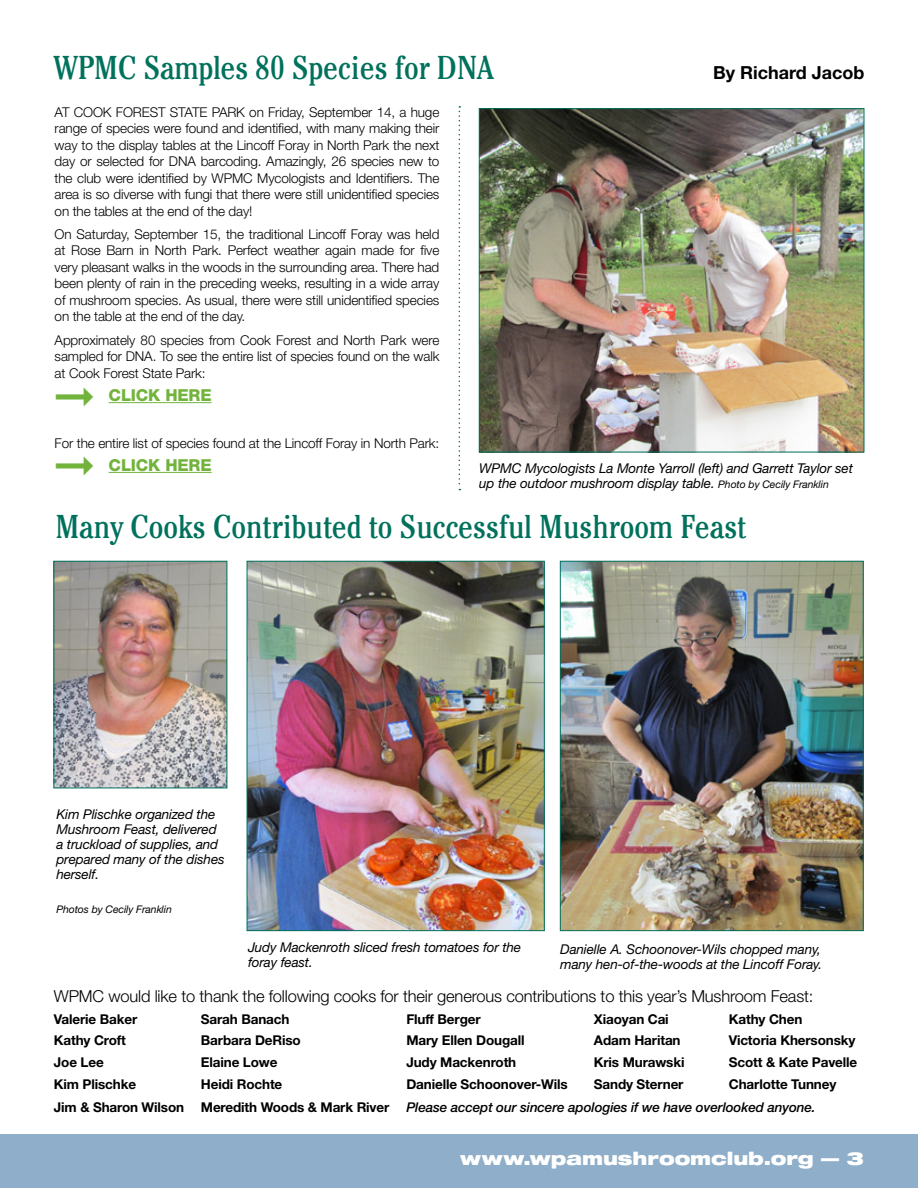
<style>
.page{position:relative;width:918px;height:1188px;background:#fff}
.page>*{position:absolute;margin:0;border:0;box-sizing:border-box;transform-origin:0 0}
.t1{font:condensed 33px "Cheltenham Std";color:#00715c}
.t2{font:900 expanded 18px "Helvetica Neue";color:#fff}
.t3{font:700 18px "Helvetica Neue";color:#000}
.t4{font:300 16.5px "Helvetica Neue";letter-spacing:-.01em;color:#000}
.t5{font:800 16.5px "Helvetica Neue";letter-spacing:-.01em;color:#72b33c}
.t6{font:300 13.5px/16.5px "Helvetica Neue";letter-spacing:-.01em;color:#000;text-align:justify}
.t7{font:italic 13.5px/15px "Helvetica Neue";letter-spacing:-.01em;color:#000}
.t8{font:700 13.5px "Helvetica Neue";letter-spacing:-.01em;color:#000}
.t9{font:italic 500 13.5px "Helvetica Neue";letter-spacing:-.01em;color:#000}
.t10{font:italic 10.5px "Helvetica Neue";letter-spacing:-.01em;color:#000}
.s1{font-size:10.5px}
</style>
<div class="page">
<div style="left:0;top:1134px;width:918px;height:54px;background:#8eaec9"></div>
<svg style="left:459px;top:106px;width:1px;height:384px"></svg>
<img style="left:481px;top:110px;width:381px;height:340px">
<div style="left:479px;top:108px;width:385px;height:344px;border:1px solid #00715c"></div>
<hr style="left:109px;top:402px;width:103px;height:1px;background:#72b33c">
<hr style="left:109px;top:472px;width:103px;height:1px;background:#72b33c">
<img style="left:562px;top:563px;width:300px;height:366px">
<div style="left:560px;top:561px;width:304px;height:370px;border:1px solid #00715c"></div>
<img style="left:249px;top:563px;width:294px;height:366px">
<div style="left:247px;top:561px;width:298px;height:370px;border:1px solid #00715c"></div>
<img style="left:56px;top:563px;width:169px;height:223px">
<div style="left:54px;top:561px;width:173px;height:227px;border:1px solid #00715c"></div>
<h1 class="t1" style="left:54px;top:48px;width:441px">WPMC Samples 80 Species for DNA</h1>
<h2 class="t3" style="left:713px;top:61px;width:153px">By Richard Jacob</h2>
<p class="t6" style="left:55px;top:103px;width:78px">At Coo k Forest</p>
<p class="t6" style="left:170px;top:103px;width:17px">State</p>
<p class="t6" style="left:55px;top:103px;width:386px;text-indent:157px">Park on Friday, September 14, a huge range of species were found and identified, with many making their way to the display tables at the Lincoff Foray in North Park the next day or selected for DNA barcoding. Amazingly, 26 species new to the club were identified by WPMC Mycologists and Identifiers. The area is so diverse with fungi that there were still unidentified species on the tables at the end of the day!</p>
<p class="t6" style="left:55px;top:226px;width:386px">On Saturday, September 15, the traditional Lincoff Foray was held at Rose Barn in North Park. Perfect weather again made for five very pleasant walks in the woods in the surrounding area. There had been plenty of rain in the preceding weeks, resulting in a wide array of mushroom species. As usual, there were still unidentified species on the table at the end of the day.</p>
<p class="t6" style="left:55px;top:331px;width:386px">Approximately 80 species from Cook Forest and North Park were sampled for DNA. To see the entire list of species found on the walk at Cook Forest State Park:</p>
<p class="t5" style="left:109px;top:385px;width:103px">CLICK HERE</p>
<p class="t6" style="left:55px;top:434px;width:386px">For the entire list of species found at the Lincoff Foray in North Park:</p>
<p class="t5" style="left:109px;top:455px;width:103px">CLICK HERE</p>
<p class="t7" style="left:479px;top:460px;width:375px">WPMC Mycologists La Monte Yarroll (left) and Garrett Taylor set up the outdoor mushroom display table. <span class="s1">Photo by Cecily Franklin</span></p>
<h1 class="t1" style="left:55px;top:507px;width:692px">Many Cooks Contributed to Successful Mushroom Feast</h1>
<p class="t7" style="left:56px;top:806px;width:170px">Kim Plischke organized the<br>Mushroom Feast, delivered a truckload of supplies, and prepared many of the dishes herself.</p>
<p class="t10" style="left:56px;top:903px;width:117px">Photos by Cecily Franklin</p>
<p class="t7" style="left:248px;top:940px;width:275px">Judy Mackenroth sliced fresh tomatoes for the foray feast.</p>
<p class="t7" style="left:560px;top:942px;width:263px">Danielle A. Schoonover-Wils chopped many, many hen-of-the-woods at the Lincoff Foray.</p>
<p class="t4" style="left:54px;top:986px;width:761px">WPMC would like to thank the following cooks for their generous contributions to this year’s Mushroom Feast:</p>
<p class="t8" style="left:54px;top:1011px;width:121px">Valerie Baker S</p>
<p class="t8" style="left:210px;top:1011px;width:81px">arah Banach</p>
<p class="t8" style="left:406px;top:1011px;width:76px">Fluff Berger</p>
<p class="t8" style="left:594px;top:1011px;width:76px">Xiaoyan Cai</p>
<p class="t8" style="left:729px;top:1011px;width:75px">Kathy Chen</p>
<p class="t8" style="left:54px;top:1032px;width:74px">Kathy Croft</p>
<p class="t8" style="left:201px;top:1032px;width:101px">Barbara DeRiso</p>
<p class="t8" style="left:406px;top:1032px;width:120px">Mary Ellen Dougall</p>
<p class="t8" style="left:594px;top:1032px;width:88px">Adam Haritan</p>
<p class="t8" style="left:729px;top:1032px;width:128px">Victoria Khersonsky</p>
<p class="t8" style="left:54px;top:1054px;width:51px">Joe Lee</p>
<p class="t8" style="left:201px;top:1054px;width:78px">Elaine Lowe</p>
<p class="t8" style="left:406px;top:1054px;width:111px">Judy Mackenroth</p>
<p class="t8" style="left:594px;top:1054px;width:118px">Kris Murawski S</p>
<p class="t8" style="left:738px;top:1054px;width:121px">cott &amp; Kate Pavelle</p>
<p class="t8" style="left:54px;top:1076px;width:121px">Kim Plischke H</p>
<p class="t8" style="left:211px;top:1076px;width:73px">eidi Rochte</p>
<p class="t8" style="left:406px;top:1076px;width:180px">Danielle Schoonover-Wils S</p>
<p class="t8" style="left:603px;top:1076px;width:83px">andy Sterner</p>
<p class="t8" style="left:729px;top:1076px;width:109px">Charlotte Tunney</p>
<p class="t8" style="left:54px;top:1099px;width:337px">Jim &amp; Sharon Wilson Meredith Woods &amp; Mark River</p>
<p class="t9" style="left:406px;top:1099px;width:411px">Please accept our sincere apologies if we have overlooked anyone.</p>
<h2 class="t2" style="left:460px;top:1147px;width:405px">www.wpamushroomclub.org — 3</h2>
</div>
